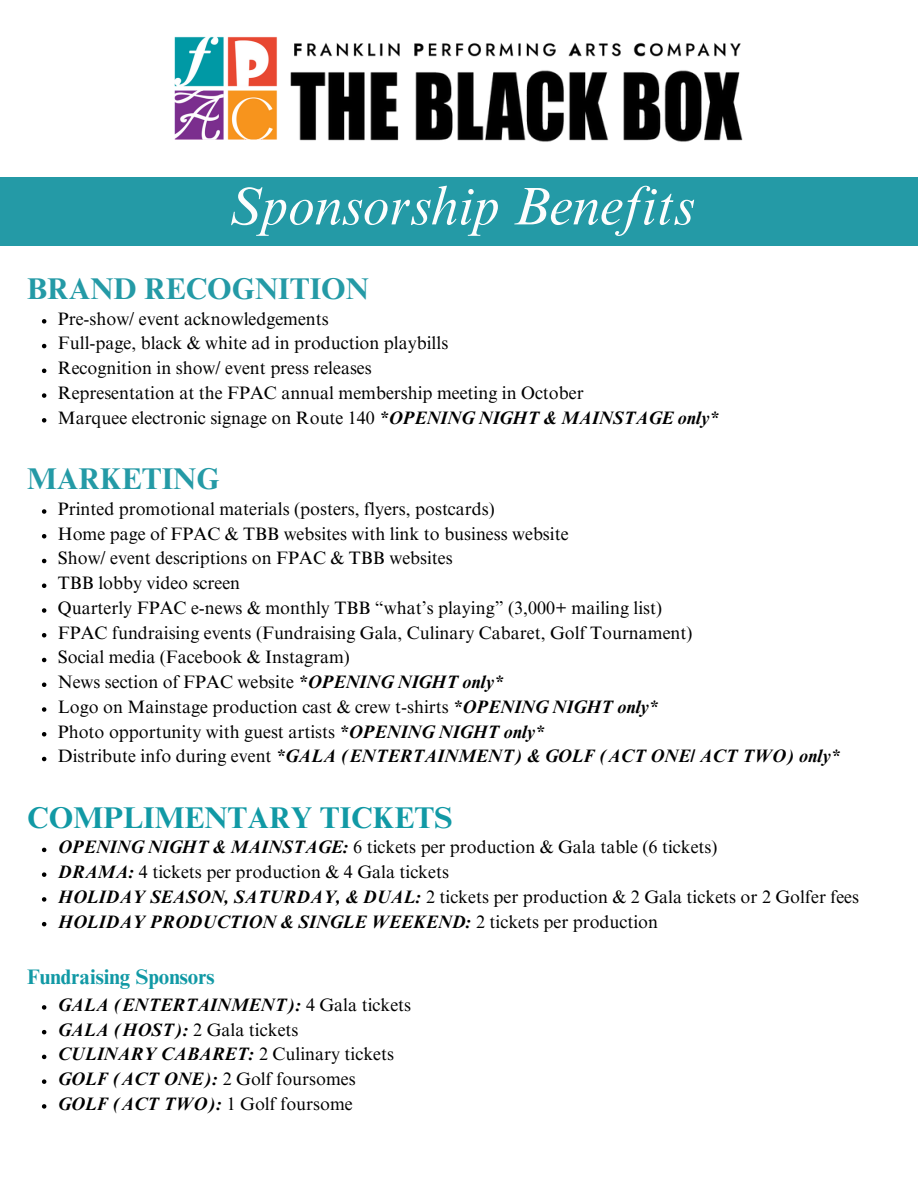
<style>
.page{position:relative;width:918px;height:1188px;background:#fff}
.page>*{position:absolute;margin:0;border:0;box-sizing:border-box;transform-origin:0 0}
.t1{font:italic 53.85px "Times NRMT Pro";color:#fdfdfd}
.t2{font:700 30px "Times NRMT Pro";color:#249aa6}
.t3{font:700 30px "Times NRMT Pro";color:#1199a5}
.t4{font:700 21px "Times NRMT Pro";color:#1199a5}
.t5{font:18px "Times NRMT Pro";color:#000}
.t6{font:italic 700 18px "Times NRMT Pro";color:#000}
.s1{font-weight:700;font-style:italic}
.s2{font-weight:400;font-style:normal}
</style>
<div class="page">
<svg style="left:42px;top:319px;width:4px;height:5px"></svg>
<svg style="left:42px;top:344px;width:4px;height:4px"></svg>
<svg style="left:42px;top:369px;width:4px;height:4px"></svg>
<svg style="left:42px;top:393px;width:4px;height:5px"></svg>
<svg style="left:42px;top:418px;width:4px;height:5px"></svg>
<svg style="left:42px;top:509px;width:4px;height:5px"></svg>
<svg style="left:42px;top:534px;width:4px;height:5px"></svg>
<svg style="left:42px;top:559px;width:4px;height:4px"></svg>
<svg style="left:42px;top:584px;width:4px;height:4px"></svg>
<svg style="left:42px;top:608px;width:4px;height:5px"></svg>
<svg style="left:42px;top:633px;width:4px;height:5px"></svg>
<svg style="left:42px;top:658px;width:4px;height:4px"></svg>
<svg style="left:42px;top:683px;width:4px;height:4px"></svg>
<svg style="left:42px;top:707px;width:4px;height:5px"></svg>
<svg style="left:42px;top:732px;width:4px;height:5px"></svg>
<svg style="left:42px;top:757px;width:4px;height:4px"></svg>
<svg style="left:42px;top:848px;width:4px;height:4px"></svg>
<svg style="left:42px;top:872px;width:4px;height:5px"></svg>
<svg style="left:42px;top:897px;width:4px;height:5px"></svg>
<svg style="left:42px;top:922px;width:4px;height:4px"></svg>
<svg style="left:42px;top:1005px;width:4px;height:5px"></svg>
<svg style="left:42px;top:1030px;width:4px;height:4px"></svg>
<svg style="left:42px;top:1055px;width:4px;height:4px"></svg>
<svg style="left:42px;top:1079px;width:4px;height:5px"></svg>
<svg style="left:42px;top:1104px;width:4px;height:5px"></svg>
<div style="left:0;top:178px;width:918px;height:68px;background:#249aa6"></div>
<img style="left:174px;top:36px;width:103px;height:104px">
<img style="left:290px;top:70px;width:453px;height:72px">
<img style="left:294px;top:42px;width:447px;height:15px">
<p class="t1" style="left:229px;top:186px;width:468px">Sponsorship Benefits</p>
<p class="t2" style="left:27px;top:278px;width:343px">BRAND RECOGNITION</p>
<p class="t5" style="left:58px;top:312px;width:272px">Pre-show/ event acknowledgements</p>
<h1 class="t5" style="left:58px;top:337px;width:392px">Full-page, black &amp; white ad in production playbills</h1>
<h2 class="t5" style="left:58px;top:361px;width:315px">Recognition in show/ event press releases</h2>
<p class="t5" style="left:58px;top:386px;width:527px">Representation at the FPAC annual membership meeting in October</p>
<p class="t5" style="left:58px;top:411px;width:662px">Marquee electronic signage on Route 140 <span class="s1">*OPENING NIGHT &amp; MAINSTAGE only*</span></p>
<p class="t2" style="left:27px;top:468px;width:194px">MARKETING</p>
<p class="t5" style="left:58px;top:502px;width:438px">Printed promotional materials (posters, flyers, postcards)</p>
<p class="t5" style="left:58px;top:527px;width:512px">Home page of FPAC &amp; TBB websites with link to business website</p>
<p class="t5" style="left:58px;top:551px;width:396px">Show/ event descriptions on FPAC &amp; TBB websites</p>
<h2 class="t5" style="left:58px;top:576px;width:184px">TBB lobby video screen</h2>
<p class="t5" style="left:58px;top:601px;width:606px">Quarterly FPAC e-news &amp; monthly TBB “what’s playing” (3,000+ mailing list)</p>
<p class="t5" style="left:58px;top:626px;width:636px">FPAC fundraising events (Fundraising Gala, Culinary Cabaret, Golf Tournament)</p>
<p class="t5" style="left:58px;top:650px;width:293px">Social media (Facebook &amp; Instagram)</p>
<p class="t5" style="left:58px;top:675px;width:447px">News section of FPAC website <span class="s1">*OPENING NIGHT only*</span></p>
<p class="t5" style="left:58px;top:700px;width:602px">Logo on Mainstage production cast &amp; crew t-shirts <span class="s1">*OPENING NIGHT only*</span></p>
<p class="t5" style="left:58px;top:725px;width:488px">Photo opportunity with guest artists <span class="s1">*OPENING NIGHT only*</span></p>
<p class="t6" style="left:58px;top:749px;width:784px"><span class="s2">Distribute info during event</span> *GALA (ENTERTAINMENT) &amp; GOLF (ACT ONE/ ACT TWO) only*</p>
<p class="t3" style="left:27px;top:806px;width:427px">COMPLIMENTARY TICKETS</p>
<p class="t5" style="left:58px;top:840px;width:661px"><span class="s1">OPENING NIGHT &amp; MAINSTAGE:</span> 6 tickets per production &amp; Gala table (6 tickets)</p>
<p class="t5" style="left:58px;top:865px;width:393px"><span class="s1">DRAMA:</span> 4 tickets per production &amp; 4 Gala tickets</p>
<p class="t5" style="left:58px;top:890px;width:803px"><span class="s1">HOLIDAY SEASON, SATURDAY, &amp; DUAL:</span> 2 tickets per production &amp; 2 Gala tickets or 2 Golfer fees</p>
<h2 class="t6" style="left:58px;top:915px;width:602px">HOLIDAY PRODUCTION &amp; SINGLE WEEKEND: <span class="s2">2 tickets per production</span></h2>
<p class="t4" style="left:27px;top:969px;width:189px">Fundraising Sponsors</p>
<p class="t6" style="left:58px;top:998px;width:355px">GALA (ENTERTAINMENT): <span class="s2">4 Gala tickets</span></p>
<p class="t5" style="left:58px;top:1023px;width:242px"><span class="s1">GALA (HOST):</span> 2 Gala tickets</p>
<p class="t6" style="left:58px;top:1047px;width:338px">CULINARY CABARET: <span class="s2">2 Culinary tickets</span></p>
<h3 class="t5" style="left:58px;top:1072px;width:299px"><span class="s1">GOLF (ACT ONE):</span> 2 Golf foursomes</h3>
<p class="t6" style="left:58px;top:1097px;width:296px">GOLF (ACT TWO): <span class="s2">1 Golf foursome</span></p>
</div>
